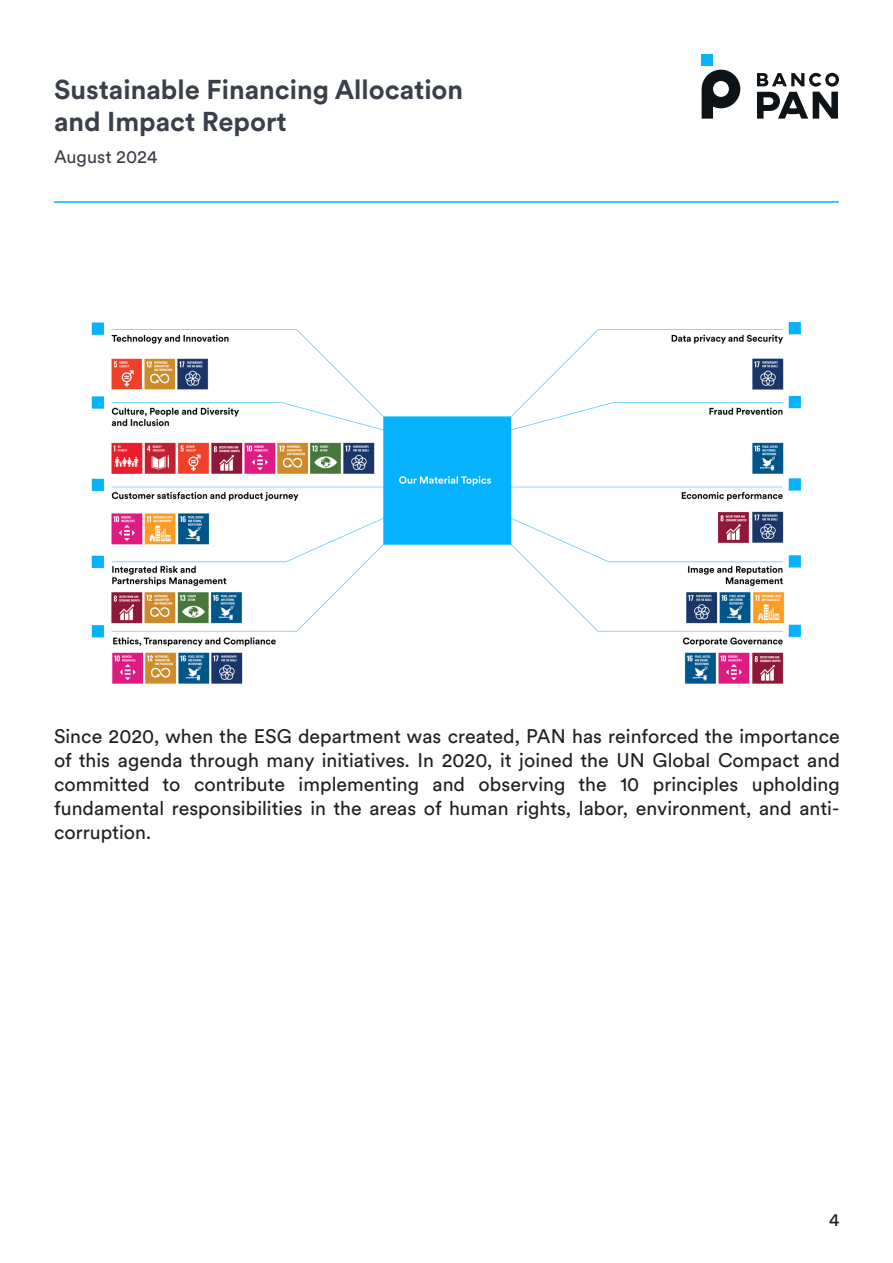
<style>
.page{position:relative;width:893px;height:1263px;background:#fff}
.page>*{position:absolute;margin:0;border:0;box-sizing:border-box;transform-origin:0 0}
.t1{font:700 27px/32.4px "Circular XX";color:#3a404a}
.t2{font:19.5px/24px "Circular XX";color:#231f20;text-align:justify}
.t3{font:18px "Circular XX";color:#3a404a}
.t4{font:18px "Circular XX";color:#231f20}
</style>
<div class="page">
<svg style="left:757px;top:73px;width:82px;height:46px"></svg>
<svg style="left:702px;top:70px;width:38px;height:49px"></svg>
<div style="left:702px;top:54px;width:11px;height:11px;background:#07b2fd"></div>
<hr style="left:54px;top:201px;width:785px;height:2px;background:#07b2fd">
<img style="left:91px;top:322px;width:711px;height:362px">
<h1 class="t1" style="left:54px;top:72px;width:411px">Sustainable Financing Allocation and Impact Report</h1>
<p class="t3" style="left:54px;top:144px;width:105px">August 2024</p>
<p class="t2" style="left:54px;top:723px;width:787px">Since 2020, when the ESG department was created, PAN has reinforced the importance of this agenda through many initiatives. In 2020, it joined the UN Global Compact and committed to contribute implementing and observing the 10 principles upholding fundamental responsibilities in the areas of human rights, labor, environment, and anti&shy;corruption.</p>
<p class="t4" style="left:829px;top:1208px;width:12px">4</p>
</div>
